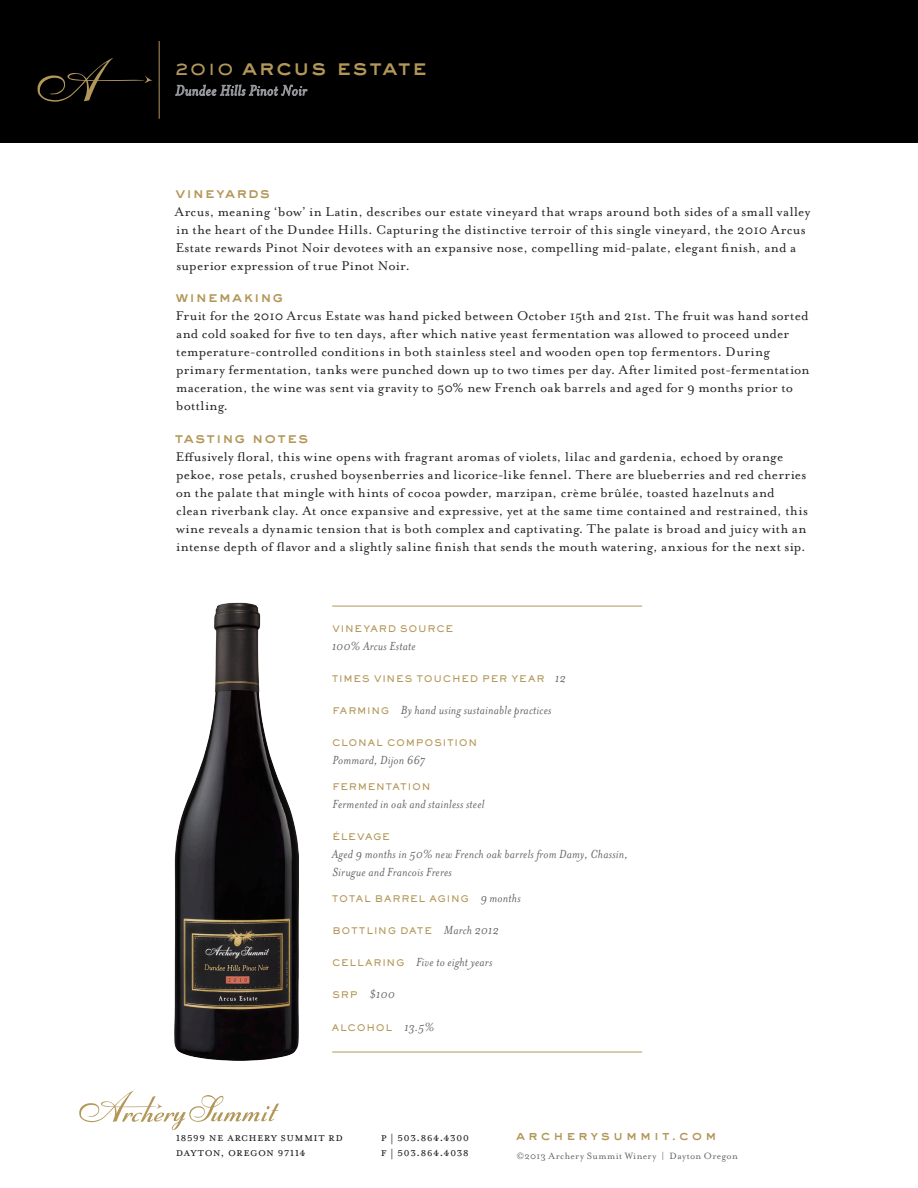
<style>
.page{position:relative;width:918px;height:1188px;background:#fff}
.page>*{position:absolute;margin:0;border:0;box-sizing:border-box;transform-origin:0 0}
.t1{font:800 22.5px "Sackers Gothic Std";letter-spacing:.025em;color:#b39758}
.t2{font:800 15px "Sackers Gothic Std";letter-spacing:.045em;color:#b39758}
.Body_-_Regular{font:14.7px/18px "Mrs Eaves OT";letter-spacing:.015em;color:#231f20}
.Body_-_Italic{font:italic 13.5px/18px "Mrs Eaves OT";letter-spacing:.015em;color:#636366}
.Subhead{font:italic 13.5px "Mrs Eaves OT";letter-spacing:.02em;color:#636366}
.Address_Phone{font:13.5px "Mrs Eaves All Small Caps OT";letter-spacing:.01em;color:#231f20}
.t3{font:800 13.5px "Sackers Gothic Std";letter-spacing:.19em;color:#b39758}
.t4{font:10.5px "Mrs Eaves OT";letter-spacing:.03em;color:#636366}
.Subhead-2{font:800 9px "Sackers Gothic Std";letter-spacing:.08em;color:#b39758}
.Body_-_Italic-2{font:800 9px "Sackers Gothic Std";letter-spacing:.08em;color:#b39758}
.s1{font-size:17.25px}
.s2{font-family:"Mrs Eaves OT";font-weight:400;font-style:italic;font-size:13.5px;color:#636366}
.s3{font-family:"Sackers Gothic Std";font-weight:800;font-style:normal;font-size:9px;color:#b39758}
.s4{font-family:"Mrs Eaves OT"}
</style>
<div class="page">
<div style="left:0;top:0;width:918px;height:143px;background:#000001"></div>
<hr style="left:159px;top:41px;width:1px;height:78px;background:#b39758">
<img style="left:174px;top:603px;width:125px;height:458px">
<hr style="left:332px;top:606px;width:310px;height:1px;background:#b39758">
<hr style="left:332px;top:1052px;width:310px;height:1px;background:#b39758">
<svg style="left:38px;top:58px;width:115px;height:44px"></svg>
<svg style="left:79px;top:1091px;width:200px;height:39px"></svg>
<svg style="left:175px;top:85px;width:132px;height:11px"></svg>
<p class="t1" style="left:174px;top:52px;width:254px"><span class="s1">2010</span> arcus estate</p>
<p class="t2" style="left:176px;top:183px;width:96px">vineyards</p>
<p class="Body_-_Regular" style="left:175px;top:203px;width:637px">Arcus, meaning ‘bow’ in Latin, describes our estate vineyard that wraps around both sides of a small valley in the heart of the Dundee Hills. Capturing the distinctive terroir of this single vineyard, the 2010 Arcus Estate rewards Pinot Noir devotees with an expansive nose, compelling mid-palate, elegant finish, and a superior expression of true Pinot Noir.</p>
<p class="t2" style="left:176px;top:287px;width:109px">winemaking</p>
<p class="Body_-_Regular" style="left:176px;top:307px;width:635px">Fruit for the 2010 Arcus Estate was hand picked between October 15th and 21st. The fruit was hand sorted and cold soaked for five to ten days, after which native yeast fermentation was allowed to proceed under temperature-controlled conditions in both stainless steel and wooden open top fermentors. During primary fermentation, tanks were punched down up to two times per day. After limited post-fermentation maceration, the wine was sent via gravity to 50% new French oak barrels and aged for 9 months prior to bottling.</p>
<p class="t2" style="left:175px;top:427px;width:135px">tasting notes</p>
<p class="Body_-_Regular" style="left:176px;top:447px;width:634px">Effusively floral, this wine opens with fragrant aromas of violets, lilac and gardenia, echoed by orange pekoe, rose petals, crushed boysenberries and licorice-like fennel. There are blueberries and red cherries on the palate that mingle with hints of cocoa powder, marzipan, crème brûlée, toasted hazelnuts and clean riverbank clay. At once expansive and expressive, yet at the same time contained and restrained, this wine reveals a dynamic tension that is both complex and captivating. The palate is broad and juicy with an intense depth of flavor and a slightly saline finish that sends the mouth watering, anxious for the next sip.</p>
<p class="Subhead-2" style="left:333px;top:622px;width:122px">VINEYARD SOURCE</p>
<p class="Body_-_Italic" style="left:332px;top:637px;width:86px">100% Arcus Estate</p>
<p class="Subhead-2" style="left:332px;top:673px;width:236px">TIMES VINES TOUCHED PER YEAR <span class="s2">12</span></p>
<p class="Subhead" style="left:332px;top:703px;width:221px"><span class="s3">FARMING</span> By hand using sustainable practices</p>
<p class="Subhead-2" style="left:332px;top:737px;width:147px">CLONAL COMPOSITION</p>
<p class="Body_-_Italic" style="left:332px;top:752px;width:95px">Pommard, Dijon 667</p>
<p class="Body_-_Italic-2" style="left:332px;top:781px;width:100px">FERMENTATION</p>
<p class="Body_-_Italic" style="left:332px;top:795px;width:154px">Fermented in oak and stainless steel</p>
<p class="Subhead-2" style="left:332px;top:831px;width:59px">ÉLEVAGE</p>
<p class="Body_-_Italic" style="left:332px;top:845px;width:298px">Aged 9 months in 50% new French oak barrels from Damy, Chassin,<br>Sirugue and Francois Freres</p>
<p class="Body_-_Italic-2" style="left:332px;top:892px;width:190px">TOTAL BARREL AGING <span class="s2">9 months</span></p>
<p class="Subhead-2" style="left:332px;top:925px;width:168px">BOTTLING DATE <span class="s2">March 2012</span></p>
<p class="Subhead" style="left:332px;top:955px;width:162px"><span class="s3">CELLARING</span> Five to eight years</p>
<p class="Subhead" style="left:333px;top:987px;width:64px"><span class="s3">SRP</span> $100</p>
<p class="Subhead-2" style="left:332px;top:1021px;width:104px">ALCOHOL <span class="s2">13.5%</span></p>
<p class="Address_Phone" style="left:176px;top:1130px;width:169px">18599 ne archery summit rd</p>
<p class="t3" style="left:516px;top:1126px;width:202px">archerysummit.com</p>
<p class="Address_Phone" style="left:176px;top:1145px;width:131px">dayton, oregon 97114</p>
<p class="Address_Phone" style="left:381px;top:1130px;width:90px">p <span class="s4">|</span> 503.864.4300</p>
<p class="Address_Phone" style="left:381px;top:1145px;width:90px">f <span class="s4">|</span> 503.864.4038</p>
<p class="t4" style="left:517px;top:1150px;width:222px">©2013 Archery Summit Winery | Dayton Oregon</p>
</div>
